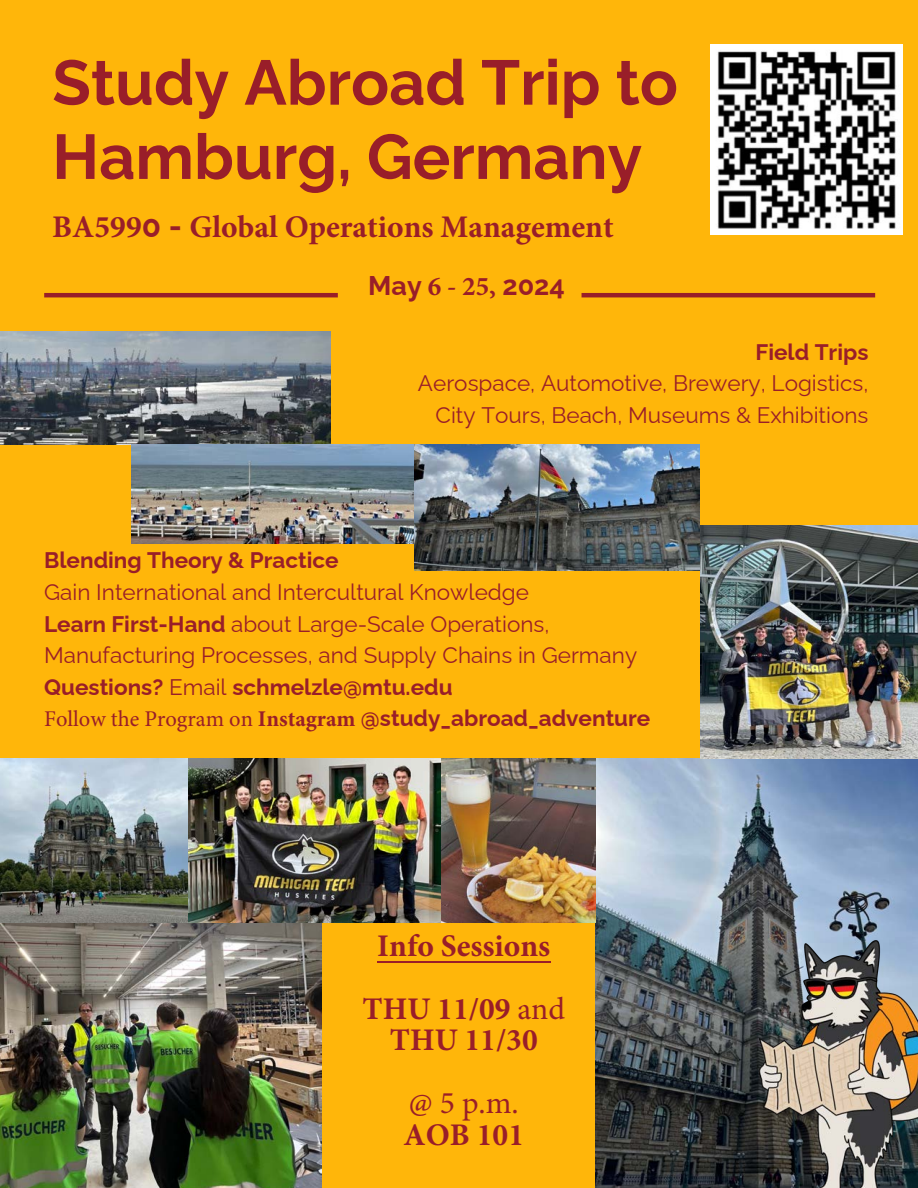
<style>
.page{position:relative;width:918px;height:1188px;background:#ffb60a}
.page>*{position:absolute;margin:0;border:0;box-sizing:border-box;transform-origin:0 0}
.t1{font:700 63px/74.2px "Raleway";color:#991e29}
.t2{font:700 31.5px/63px "Minion Pro";color:#991e29;text-align:center}
.t3{font:700 27px "Raleway";color:#991e29}
.t4{font:22.5px/31.7px "Raleway";color:#991e29}
.t5{font:700 22.5px "Raleway";color:#991e29}
.s1{font-family:"Raleway"}
.s2{font-family:"Minion Pro"}
.s3{font-weight:700}
.s4{font-family:"Minion Pro";font-weight:700}
.s5{font-weight:400}
</style>
<div class="page">
<hr style="left:44px;top:293px;width:294px;height:4px;background:#991e29">
<hr style="left:582px;top:293px;width:293px;height:4px;background:#991e29">
<img style="left:596px;top:759px;width:322px;height:429px">
<img style="left:757px;top:939px;width:161px;height:249px">
<img style="left:0;top:332px;width:331px;height:112px">
<img style="left:0;top:923px;width:322px;height:265px">
<img style="left:700px;top:526px;width:218px;height:233px">
<img style="left:132px;top:445px;width:282px;height:99px">
<img style="left:0;top:759px;width:441px;height:164px">
<img style="left:710px;top:45px;width:193px;height:190px">
<img style="left:441px;top:759px;width:154px;height:164px">
<img style="left:414px;top:445px;width:286px;height:126px">
<hr style="left:377px;top:961px;width:173px;height:2px;background:#991e29">
<p class="t1" style="left:52px;top:45px;width:627px">Study Abroad Trip to<br>Hamburg, Germany</p>
<p class="t2" style="left:52px;top:195px;width:563px">BA599<span class="s1">0 -</span> Global Operations Management</p>
<p class="t3" style="left:368px;top:270px;width:198px">May <span class="s2">6 - 25,</span> 2024</p>
<p class="t5" style="left:756px;top:339px;width:114px">Field Trips</p>
<p class="t4" style="left:418px;top:368px;width:452px">Aerospace, Automotive, Brewery, Logistics,</p>
<p class="t4" style="left:436px;top:399px;width:434px">City Tours, Beach, Museums &amp; Exhibitions</p>
<p class="t4" style="left:44px;top:544px;width:608px"><span class="s3">Blending Theory &amp; Practice<br></span>Gain International and Intercultural Knowledge<br><span class="s3">Learn First-Hand</span> about Large-Scale Operations, Manufacturing Processes, and Supply Chains in Germany <span class="s3">Questions?</span> Email <span class="s3">schmelzle@mtu.edu<br></span><span class="s2">Follow the Program on</span> <span class="s4">Instagram</span> <span class="s3">@study_abroad_adventure</span></p>
<p class="t2" style="left:363px;top:914px;width:204px">Info Sessions<br>THU 11/09 <span class="s5">and</span></p>
<p class="t2" style="left:390px;top:1008px;width:149px">THU 11/30 <span class="s5">@ 5 p.m.</span></p>
<p class="t2" style="left:404px;top:1103px;width:122px">AOB 101</p>
</div>
